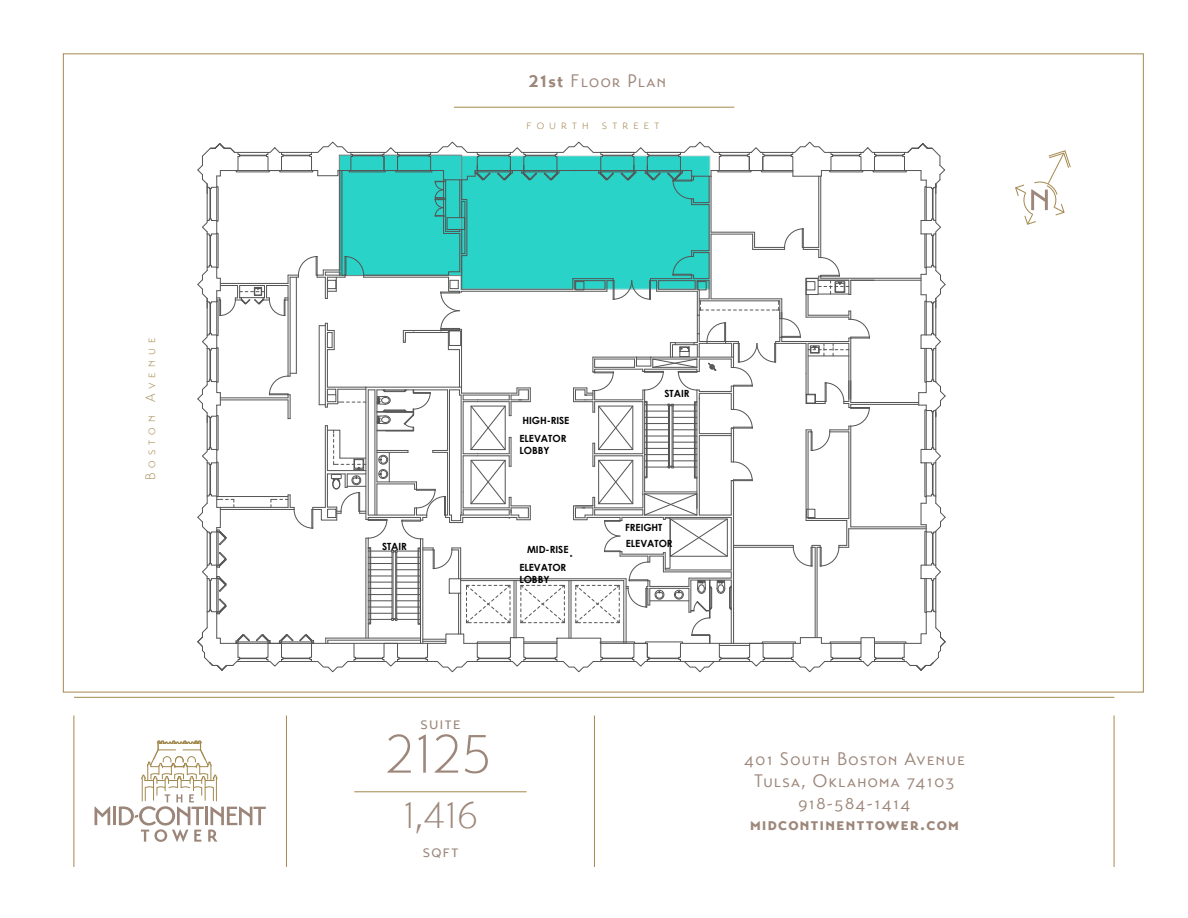
<style>
.page{position:relative;width:1188px;height:918px;background:#fff}
.page>*{position:absolute;margin:0;border:0;box-sizing:border-box;transform-origin:0 0}
.t1{font:300 57.75px "Transat";color:#9d877b}
.t2{font:300 39.45px "Transat";color:#9d877b}
.t3{font:18px/21.6px "Transat Standard";letter-spacing:.08em;color:#9d877b;text-align:center}
.t4{font:700 18px "Transat";letter-spacing:.08em;color:#9d877b}
.t5{font:300 13.5px "Transat";letter-spacing:.38em;color:#a3894f}
.t6{font:700 9.9px/17.9px "Century Gothic";color:#000;text-align:center}
.s1{font-family:"Transat";font-weight:700}
</style>
<div class="page">
<hr style="left:74px;top:697px;width:1040px;height:1px;background:#a3894f">
<hr style="left:454px;top:107px;width:280px;height:1px;background:#a3894f">
<svg style="left:95px;top:806px;width:15px;height:19px"></svg>
<hr style="left:113px;top:807px;width:3px;height:18px;background:#9b8679">
<svg style="left:119px;top:740px;width:147px;height:102px"></svg>
<hr style="left:354px;top:791px;width:173px;height:1px;background:#a3894f">
<hr style="left:594px;top:716px;width:1px;height:151px;background:#a3894f">
<hr style="left:286px;top:716px;width:1px;height:151px;background:#a3894f">
<hr style="left:74px;top:716px;width:1px;height:151px;background:#a3894f">
<hr style="left:1114px;top:716px;width:1px;height:151px;background:#a3894f">
<svg style="left:1015px;top:150px;width:56px;height:75px"></svg>
<svg style="left:198px;top:142px;width:747px;height:530px"></svg>
<p class="t5" style="left:143px;top:480px;width:144px;rotate:-90deg">Boston Avenue</p>
<p class="t3" style="left:529px;top:71px;width:138px"><span class="s1">21st</span> Floor Plan</p>
<p class="t5" style="left:526px;top:117px;width:134px">fourth street</p>
<p class="t6" style="left:382px;top:538px;width:26px">STAIR</p>
<p class="t6" style="left:519px;top:411px;width:52px">HIGH-RISE<br>ELEVATOR</p>
<p class="t6" style="left:519px;top:441px;width:32px">LOBBY</p>
<p class="t6" style="left:519px;top:540px;width:51px;text-align:right">MID-RISE<br>ELEVATOR</p>
<p class="t6" style="left:519px;top:570px;width:32px">LOBBY</p>
<p class="t3" style="left:420px;top:712px;width:42px">suite</p>
<h1 class="t1" style="left:385px;top:719px;width:108px">2125</h1>
<h2 class="t2" style="left:403px;top:792px;width:77px">1,416</h2>
<p class="t3" style="left:423px;top:840px;width:37px">sqft</p>
<p class="t6" style="left:664px;top:384px;width:27px">STAIR</p>
<p class="t6" style="left:625px;top:518px;width:39px">FREIGHT</p>
<p class="t6" style="left:626px;top:534px;width:48px">ELEVATOR</p>
<p class="t3" style="left:744px;top:749px;width:222px">401 South Boston Avenue<br>Tulsa, Oklahoma 74103<br>918-584-1414</p>
<p class="t4" style="left:750px;top:813px;width:210px">midcontinenttower.com</p>
</div>
